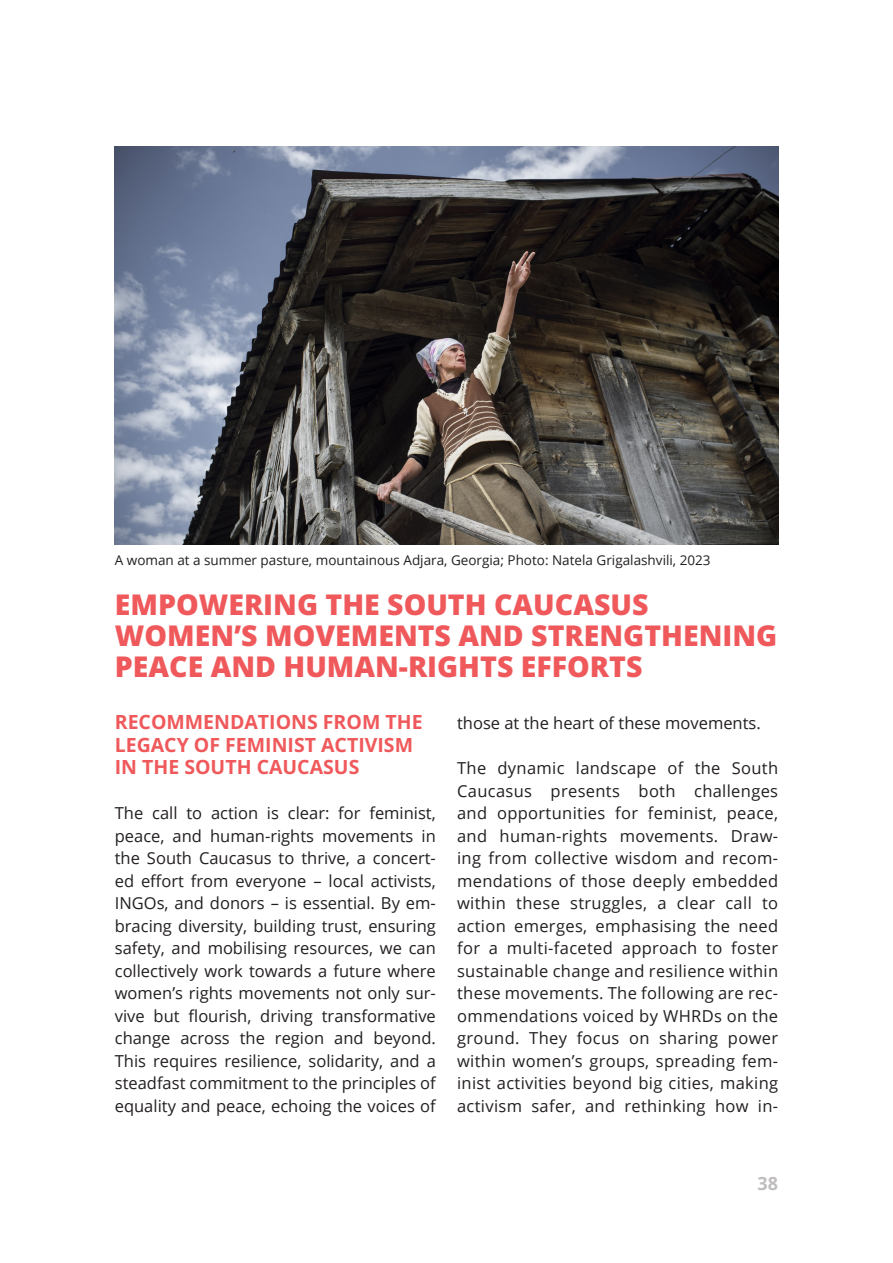
<style>
.page{position:relative;width:893px;height:1263px;background:#fff}
.page>*{position:absolute;margin:0;border:0;box-sizing:border-box;transform-origin:0 0}
.Satauri{font:800 28.5px "Open Sans";color:#f0595b}
.Qvesatauri{font:700 19.5px/22.5px "Open Sans";color:#f0595b}
.t1{font:700 18px "Open Sans";color:#bfbdbd}
.t2{font:16.5px/22.5px "Open Sans";color:#231f20;text-align:justify}
.foto_minaceri{font:13.5px "Open Sans";color:#231f20}
</style>
<div class="page">
<img style="left:115px;top:147px;width:663px;height:397px">
<p class="foto_minaceri" style="left:115px;top:550px;width:597px">A woman at a summer pasture, mountainous Adjara, Georgia; Photo: Natela Grigalashvili, 2023</p>
<p class="Satauri" style="left:115px;top:585px;width:535px">EMPOWERING THE SOUTH CAUCASUS</p>
<p class="Satauri" style="left:115px;top:616px;width:664px">WOMEN’S MOVEMENTS AND STRENGTHENING</p>
<p class="Satauri" style="left:115px;top:647px;width:529px">PEACE AND HUMAN-RIGHTS EFFORTS</p>
<p class="t2" style="left:457px;top:711px;width:305px">those at the heart of these movements.</p>
<p class="t2" style="left:457px;top:756px;width:323px">The dynamic landscape of the South Caucasus presents both challenges and opportunities for feminist, peace, and human-rights movements. Draw&shy;ing from collective wisdom and recom&shy;mendations of those deeply embedded within these struggles, a clear call to action emerges, emphasising the need for a multi-faceted approach to foster sustainable change and resilience within these movements. The following are rec&shy;ommendations voiced by WHRDs on the ground. They focus on sharing power within women’s groups, spreading fem&shy;inist activities beyond big cities, making activism safer, and rethinking how in-</p>
<p class="Qvesatauri" style="left:115px;top:710px;width:309px">RECOMMENDATIONS FROM THE<br>LEGACY OF FEMINIST ACTIVISM</p>
<p class="Qvesatauri" style="left:115px;top:755px;width:246px">IN THE SOUTH CAUCASUS</p>
<p class="t2" style="left:115px;top:801px;width:323px">The call to action is clear: for feminist, peace, and human-rights movements in the South Caucasus to thrive, a concert&shy;ed effort from everyone – local activists, INGOs, and donors – is essential. By em&shy;bracing diversity, building trust, ensuring safety, and mobilising resources, we can collectively work towards a future where women’s rights movements not only sur&shy;vive but flourish, driving transformative change across the region and beyond.<br>This requires resilience, solidarity, and a steadfast commitment to the principles of equality and peace, echoing the voices of</p>
<p class="t1" style="left:758px;top:1171px;width:22px">38</p>
</div>
